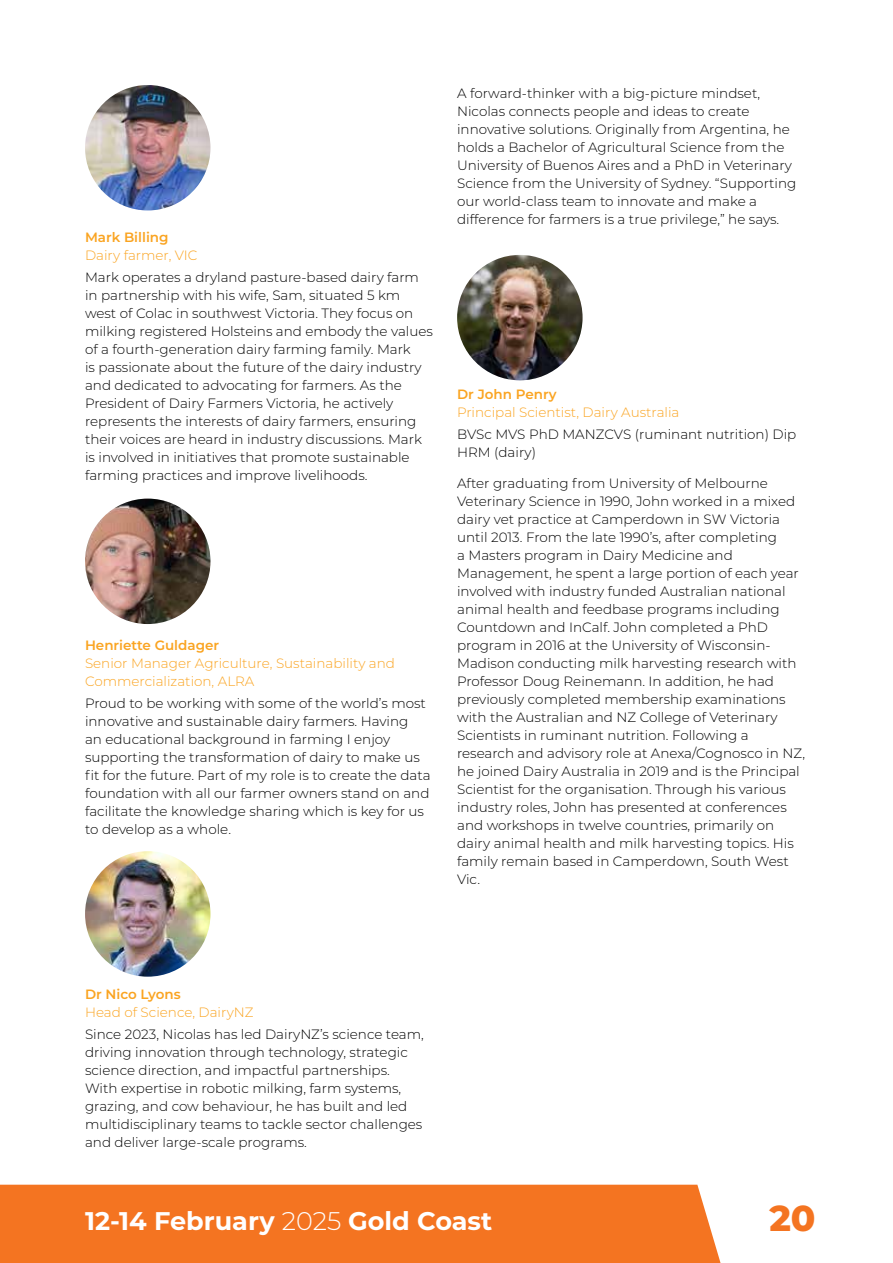
<style>
.page{position:relative;width:893px;height:1263px;background:#fff}
.page>*{position:absolute;margin:0;border:0;box-sizing:border-box;transform-origin:0 0}
.t1{font:800 36px "Montserrat";color:#f47421}
.t2{font:700 25.5px "Montserrat";color:#fff}
.t3{font:300 13.5px/18px "Montserrat";color:#000}
.t4{font:300 13.5px/18px "Montserrat";color:#faa421}
.t5{font:600 13.5px "Montserrat";color:#faa421}
.s1{font-weight:300}
</style>
<div class="page">
<div style="left:0;top:1185px;width:721px;height:78px;background:#f47421"></div>
<img style="left:85px;top:85px;width:125px;height:125px;border-radius:63px">
<img style="left:85px;top:499px;width:125px;height:125px;border-radius:63px">
<img style="left:85px;top:851px;width:125px;height:126px;border-radius:63px">
<img style="left:457px;top:255px;width:126px;height:125px;border-radius:63px">
<p class="t5" style="left:85px;top:228px;width:85px">Mark Billing</p>
<p class="t4" style="left:85px;top:246px;width:114px">Dairy farmer, VIC</p>
<p class="t3" style="left:85px;top:268px;width:349px">Mark operates a dryland pasture-based dairy farm in partnership with his wife, Sam, situated 5 km west of Colac in southwest Victoria. They focus on milking registered Holsteins and embody the values of a fourth-generation dairy farming family. Mark<br>is passionate about the future of the dairy industry and dedicated to advocating for farmers. As the President of Dairy Farmers Victoria, he actively represents the interests of dairy farmers, ensuring their voices are heard in industry discussions. Mark is involved in initiatives that promote sustainable farming practices and improve livelihoods.</p>
<p class="t5" style="left:85px;top:636px;width:136px">Henriette Guldager</p>
<p class="t4" style="left:85px;top:654px;width:311px">Senior Manager Agriculture, Sustainability and<br>Commercialization, ALRA</p>
<p class="t3" style="left:85px;top:694px;width:347px">Proud to be working with some of the world’s most innovative and sustainable dairy farmers. Having<br>an educational background in farming I enjoy supporting the transformation of dairy to make us fit for the future. Part of my role is to create the data foundation with all our farmer owners stand on and facilitate the knowledge sharing which is key for us to develop as a whole.</p>
<p class="t3" style="left:457px;top:84px;width:341px">A forward-thinker with a big-picture mindset, Nicolas connects people and ideas to create innovative solutions. Originally from Argentina, he holds a Bachelor of Agricultural Science from the University of Buenos Aires and a PhD in Veterinary Science from the University of Sydney. “Supporting our world-class team to innovate and make a difference for farmers is a true privilege,” he says.</p>
<p class="t5" style="left:457px;top:384px;width:101px">Dr John Penry</p>
<p class="t4" style="left:457px;top:403px;width:224px">Principal Scientist, Dairy Australia</p>
<p class="t3" style="left:457px;top:425px;width:341px">BVSc MVS PhD MANZCVS (ruminant nutrition) Dip<br>HRM (dairy)</p>
<p class="t3" style="left:457px;top:474px;width:349px">After graduating from University of Melbourne Veterinary Science in 1990, John worked in a mixed dairy vet practice at Camperdown in SW Victoria until 2013. From the late 1990’s, after completing<br>a Masters program in Dairy Medicine and Management, he spent a large portion of each year involved with industry funded Australian national animal health and feedbase programs including Countdown and InCalf. John completed a PhD program in 2016 at the University of Wisconsin-Madison conducting milk harvesting research with Professor Doug Reinemann. In addition, he had previously completed membership examinations with the Australian and NZ College of Veterinary Scientists in ruminant nutrition. Following a research and advisory role at Anexa/Cognosco in NZ, he joined Dairy Australia in 2019 and is the Principal Scientist for the organisation. Through his various industry roles, John has presented at conferences and workshops in twelve countries, primarily on dairy animal health and milk harvesting topics. His family remain based in Camperdown, South West Vic.</p>
<p class="t5" style="left:85px;top:984px;width:97px">Dr Nico Lyons</p>
<p class="t4" style="left:85px;top:1002px;width:170px">Head of Science, DairyNZ</p>
<p class="t3" style="left:85px;top:1024px;width:340px">Since 2023, Nicolas has led DairyNZ’s science team, driving innovation through technology, strategic science direction, and impactful partnerships.<br>With expertise in robotic milking, farm systems, grazing, and cow behaviour, he has built and led multidisciplinary teams to tackle sector challenges and deliver large-scale programs.</p>
<h2 class="t2" style="left:85px;top:1202px;width:409px">12-14 February <span class="s1">2025</span> Gold Coast</h2>
<h1 class="t1" style="left:769px;top:1192px;width:48px">20</h1>
</div>
